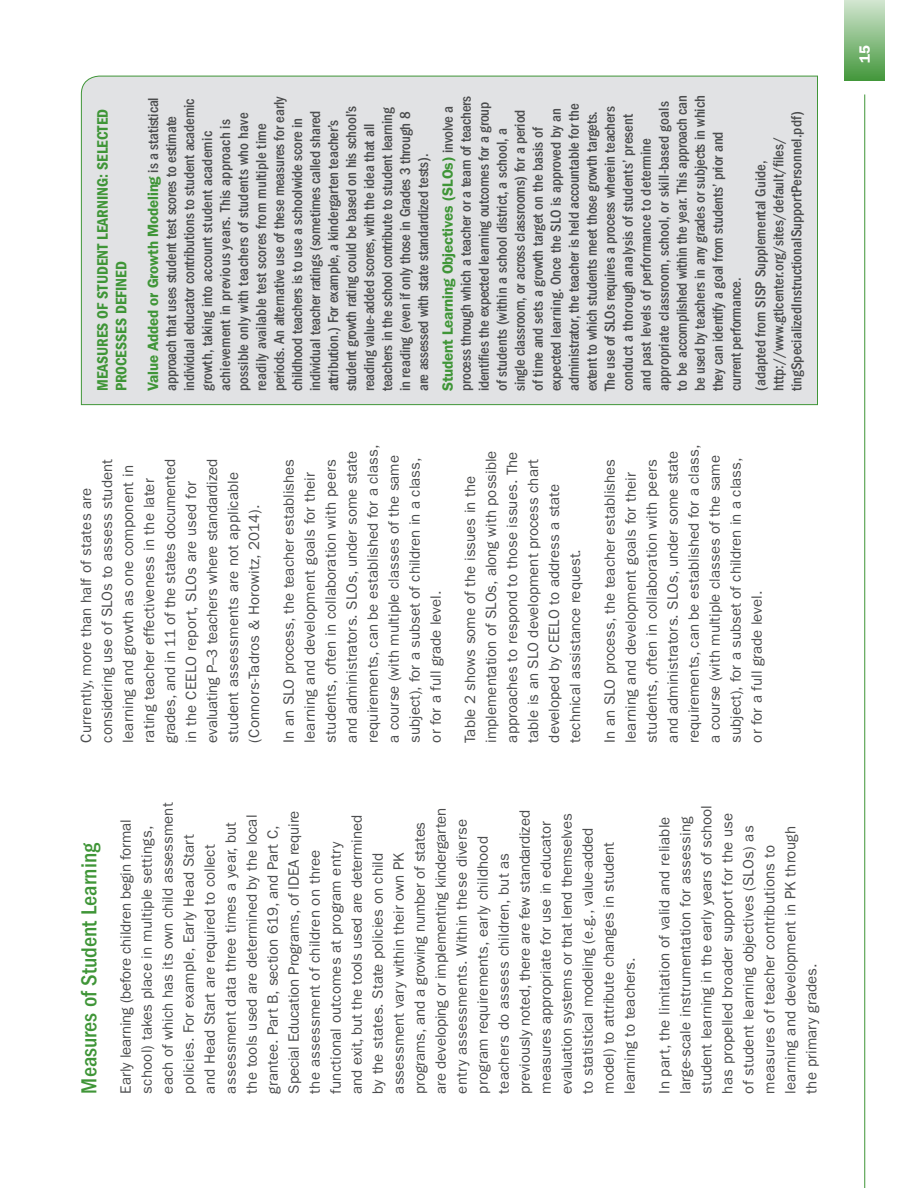
<style>
.page{position:relative;width:918px;height:1188px;background:#fff}
.page>*{position:absolute;margin:0;border:0;box-sizing:border-box;transform-origin:0 0}
.Heading_3{font:500 condensed 22.5px "ITC Franklin Gothic Std";color:#3f9537}
.Callout_Titles_green{font:15.75px/18.8px "ITC Franklin Gothic Std Dm Cd";color:#3f9537}
.Paragraph{font:15px/21px "ITC Franklin Gothic Std";color:#4b4c4d}
.Callout_Text{font:500 condensed 15px/18px "ITC Franklin Gothic Std";letter-spacing:-.01em;color:#4b4c4d}
.t1{font:600 15px "ITC Franklin Gothic Std";color:#fff}
.s1{font-weight:600;font-stretch:normal;color:#3f9537}
</style>
<div class="page">
<hr style="left:864px;top:94px;width:1px;height:1094px;background:#3f9537">
<div style="left:844px;top:0;width:41px;height:81px;background:linear-gradient(to bottom,#d2e6d1,#42973a)"></div>
<div style="left:81px;top:75px;width:737px;height:330px;background:#e1e2e4"></div>
<p class="Callout_Titles_green" style="left:93px;top:391px;width:284px;rotate:-90deg">MEASURES OF STUDENT LEARNING: SELECTED<br>PROCESSES DEFINED</p>
<p class="Callout_Text" style="left:144px;top:391px;width:296px;rotate:-90deg"><span class="s1">Value Added or Growth Modeling</span> is a statistical approach that uses student test scores to estimate individual educator contributions to student academic growth, taking into account student academic achievement in previous years. This approach is possible only with teachers of students who have readily available test scores from multiple time periods. An alternative use of these measures for early childhood teachers is to use a schoolwide score in individual teacher ratings (sometimes called shared attribution.) For example, a kindergarten teacher’s student growth rating could be based on his school’s reading value-added scores, with the idea that all teachers in the school contribute to student learning in reading (even if only those in Grades 3 through 8 are assessed with state standardized tests).</p>
<p class="Callout_Text" style="left:439px;top:391px;width:298px;rotate:-90deg"><span class="s1">Student Learning Objectives (SLOs)</span> involve a process through which a teacher or a team of teachers identifies the expected learning outcomes for a group of students (within a school district, a school, a single classroom, or across classrooms) for a period of time and sets a growth target on the basis of expected learning. Once the SLO is approved by an administrator, the teacher is held accountable for the extent to which students meet those growth targets.<br>The use of SLOs requires a process wherein teachers conduct a thorough analysis of students’ present and past levels of performance to determine appropriate classroom, school, or skill-based goals to be accomplished within the year. This approach can be used by teachers in any grades or subjects in which they can identify a goal from students’ prior and current performance.</p>
<p class="Callout_Text" style="left:752px;top:391px;width:281px;rotate:-90deg">(adapted from SISP Supplemental Guide, http://www.gtlcenter.org/sites/default/files/ tingSpecializedInstructionalSupportPersonnel.pdf)</p>
<p class="Paragraph" style="left:76px;top:742px;width:285px;rotate:-90deg">Currently, more than half of states are considering use of SLOs to assess student learning and growth as one component in rating teacher effectiveness in the later grades, and in 11 of the states documented in the CEELO report, SLOs are used for evaluating P–3 teachers where standardized student assessments are not applicable (Connors-Tadros &amp; Horowitz, 2014).</p>
<p class="Paragraph" style="left:278px;top:742px;width:299px;rotate:-90deg">In an SLO process, the teacher establishes learning and development goals for their students, often in collaboration with peers and administrators. SLOs, under some state requirements, can be established for a class, a course (with multiple classes of the same subject), for a subset of children in a class, or for a full grade level.</p>
<p class="Paragraph" style="left:460px;top:742px;width:294px;rotate:-90deg">Table 2 shows some of the issues in the implementation of SLOs, along with possible approaches to respond to those issues. The table is an SLO development process chart developed by CEELO to address a state technical assistance request.</p>
<p class="Paragraph" style="left:599px;top:742px;width:299px;rotate:-90deg">In an SLO process, the teacher establishes learning and development goals for their students, often in collaboration with peers and administrators. SLOs, under some state requirements, can be established for a class, a course (with multiple classes of the same subject), for a subset of children in a class, or for a full grade level.</p>
<p class="Heading_3" style="left:76px;top:1094px;width:252px;rotate:-90deg">Measures of Student Learning</p>
<p class="Paragraph" style="left:115px;top:1094px;width:292px;rotate:-90deg">Early learning (before children begin formal school) takes place in multiple settings, each of which has its own child assessment policies. For example, Early Head Start<br>and Head Start are required to collect assessment data three times a year, but the tools used are determined by the local grantee. Part B, section 619, and Part C, Special Education Programs, of IDEA require the assessment of children on three functional outcomes at program entry<br>and exit, but the tools used are determined by the states. State policies on child assessment vary within their own PK programs, and a growing number of states are developing or implementing kindergarten entry assessments. Within these diverse program requirements, early childhood teachers do assess children, but as previously noted, there are few standardized measures appropriate for use in educator evaluation systems or that lend themselves to statistical modeling (e.g., value-added model) to attribute changes in student learning to teachers.</p>
<p class="Paragraph" style="left:654px;top:1094px;width:290px;rotate:-90deg">In part, the limitation of valid and reliable large-scale instrumentation for assessing student learning in the early years of school has propelled broader support for the use of student learning objectives (SLOs) as measures of teacher contributions to learning and development in PK through the primary grades.</p>
<p class="t1" style="left:856px;top:63px;width:19px;rotate:-90deg">15</p>
</div>
